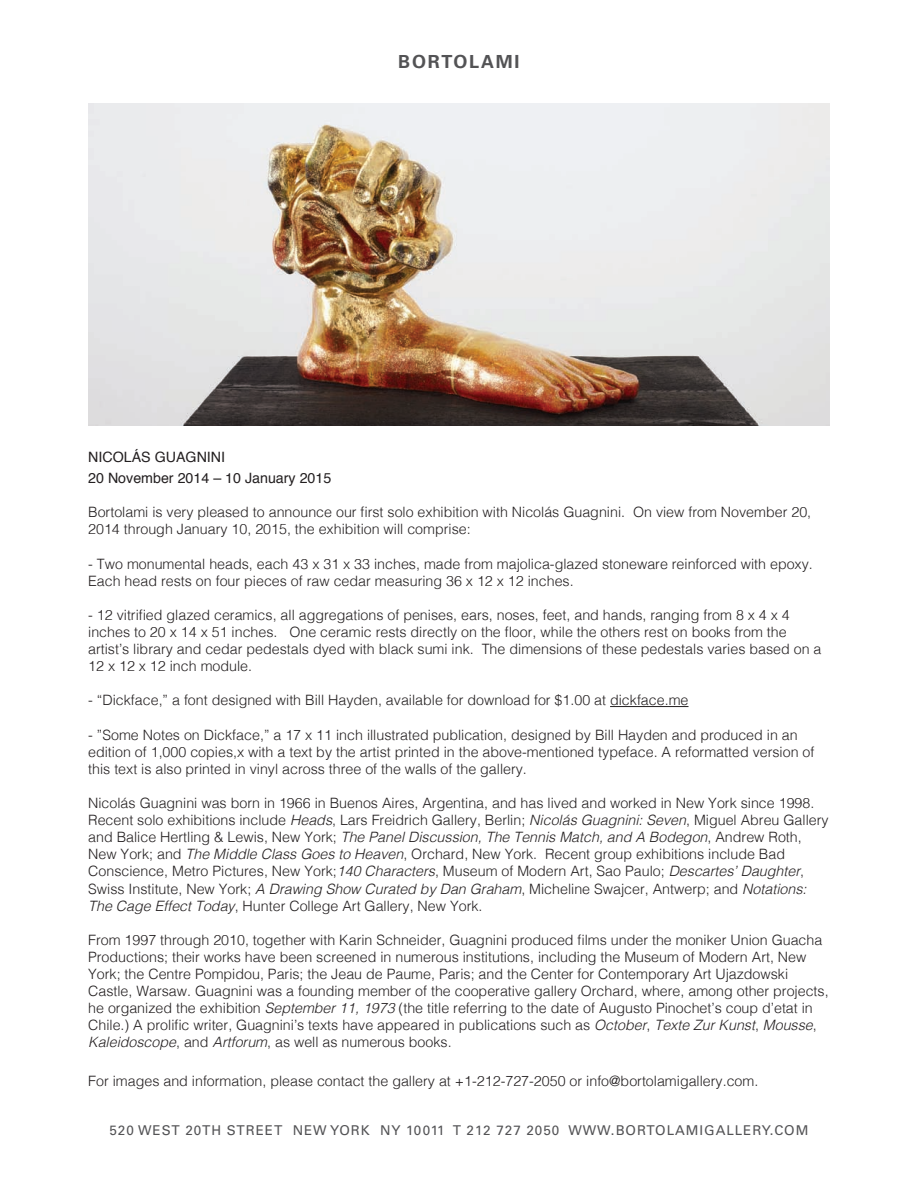
<style>
.page{position:relative;width:918px;height:1188px;background:#fff}
.page>*{position:absolute;margin:0;border:0;box-sizing:border-box;transform-origin:0 0}
.t1{font:700 18px "Univers LT Std";letter-spacing:.1em;color:#535355}
.t2{font:300 14.25px/17.1px "Helvetica";color:#231f20}
.t3{font:14.25px/21px "Helvetica";color:#231f20}
.t4{font:13.5px "Univers LT Std";letter-spacing:.07em;color:#535355}
.s1{font-style:italic}
</style>
<div class="page">
<hr style="left:610px;top:706px;width:79px;height:1px;background:#231f20">
<img style="left:88px;top:104px;width:742px;height:322px">
<p class="t1" style="left:398px;top:51px;width:123px">BORTOLAMI</p>
<p class="t3" style="left:88px;top:447px;width:245px">NICOLÁS GUAGNINI<br>20 November 2014 – 10 January 2015</p>
<p class="t2" style="left:88px;top:503px;width:725px">Bortolami is very pleased to announce our first solo exhibition with Nicolás Guagnini. On view from November 20,<br>2014 through January 10, 2015, the exhibition will comprise:</p>
<p class="t2" style="left:88px;top:554px;width:726px">- Two monumental heads, each 43 x 31 x 33 inches, made from majolica-glazed stoneware reinforced with epoxy.<br>Each head rests on four pieces of raw cedar measuring 36 x 12 x 12 inches.</p>
<p class="t2" style="left:88px;top:605px;width:735px">- 12 vitrified glazed ceramics, all aggregations of penises, ears, noses, feet, and hands, ranging from 8 x 4 x 4 inches to 20 x 14 x 51 inches. One ceramic rests directly on the floor, while the others rest on books from the artist’s library and cedar pedestals dyed with black sumi ink. The dimensions of these pedestals varies based on a 12 x 12 x 12 inch module.</p>
<p class="t2" style="left:88px;top:691px;width:602px">- “Dickface,” a font designed with Bill Hayden, available for download for $1.00 at dickface.me</p>
<p class="t2" style="left:88px;top:725px;width:728px">- ”Some Notes on Dickface,” a 17 x 11 inch illustrated publication, designed by Bill Hayden and produced in an edition of 1,000 copies,x with a text by the artist printed in the above-mentioned typeface. A reformatted version of this text is also printed in vinyl across three of the walls of the gallery.</p>
<p class="t2" style="left:88px;top:793px;width:742px">Nicolás Guagnini was born in 1966 in Buenos Aires, Argentina, and has lived and worked in New York since 1998.<br>Recent solo exhibitions include <span class="s1">Heads</span>, Lars Freidrich Gallery, Berlin; <span class="s1">Nicolás Guagnini: Seven</span>, Miguel Abreu Gallery and Balice Hertling &amp; Lewis, New York; <span class="s1">The Panel Discussion, The Tennis Match, and A Bodegon</span>, Andrew Roth, New York; and <span class="s1">The Middle Class Goes to Heaven</span>, Orchard, New York. Recent group exhibitions include Bad Conscience, Metro Pictures, New York;<span class="s1">140 Characters</span>, Museum of Modern Art, Sao Paulo; <span class="s1">Descartes’ Daughter</span>, Swiss Institute, New York; <span class="s1">A Drawing Show Curated by Dan Graham</span>, Micheline Swajcer, Antwerp; and <span class="s1">Notations:<br>The Cage Effect Today</span>, Hunter College Art Gallery, New York.</p>
<p class="t2" style="left:88px;top:930px;width:742px">From 1997 through 2010, together with Karin Schneider, Guagnini produced films under the moniker Union Guacha Productions; their works have been screened in numerous institutions, including the Museum of Modern Art, New York; the Centre Pompidou, Paris; the Jeau de Paume, Paris; and the Center for Contemporary Art Ujazdowski Castle, Warsaw. Guagnini was a founding member of the cooperative gallery Orchard, where, among other projects, he organized the exhibition <span class="s1">September 11, 1973</span> (the title referring to the date of Augusto Pinochet’s coup d’etat in Chile.) A prolific writer, Guagnini’s texts have appeared in publications such as <span class="s1">October</span>, <span class="s1">Texte Zur Kunst</span>, <span class="s1">Mousse</span>, <span class="s1">Kaleidoscope</span>, and <span class="s1">Artforum</span>, as well as numerous books.</p>
<p class="t2" style="left:88px;top:1071px;width:672px">For images and information, please contact the gallery at +1-212-727-2050 or info@bortolamigallery.com.</p>
<p class="t4" style="left:109px;top:1122px;width:701px">520 WEST 20TH STREET NEW YORK NY 10011 T 212 727 2050 WWW.BORTOLAMIGALLERY.COM</p>
</div>
